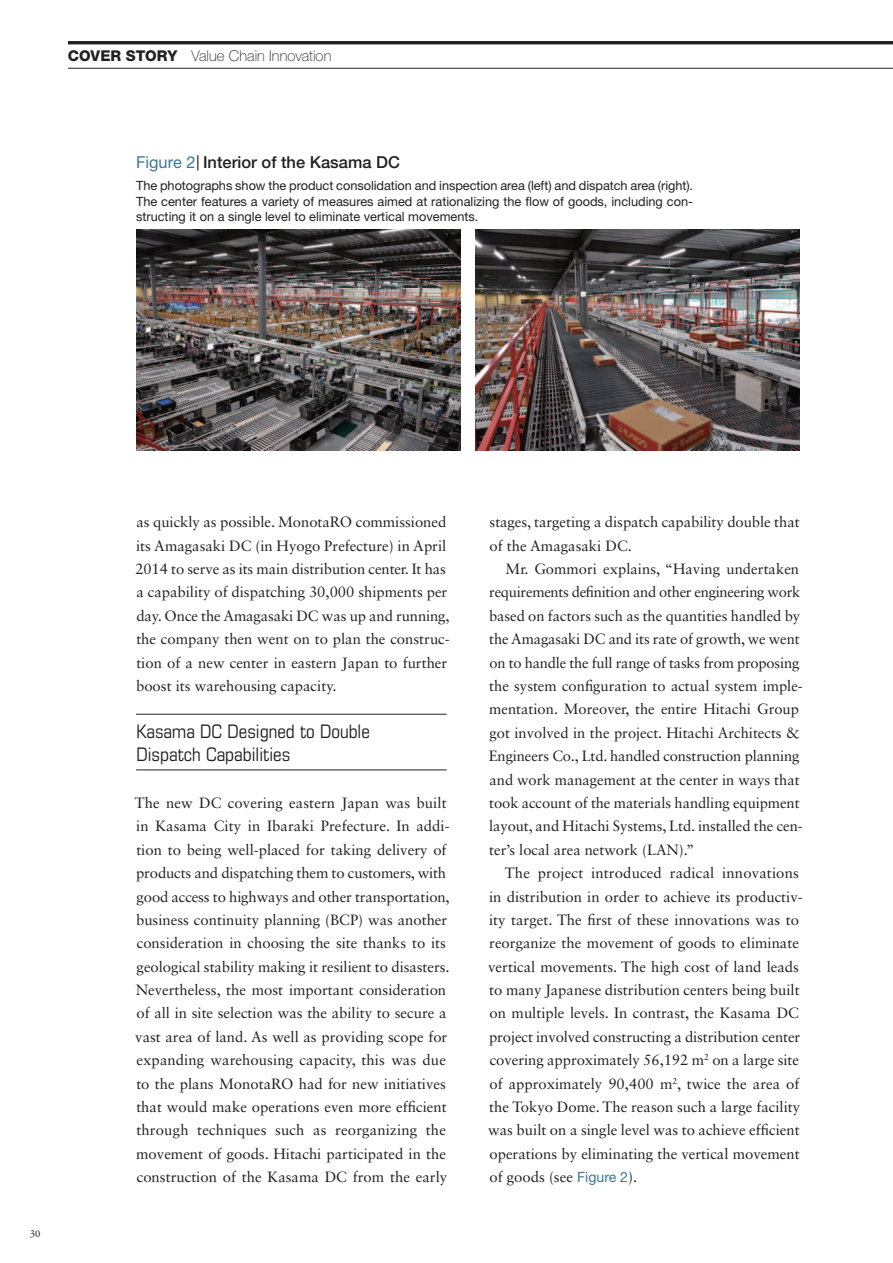
<style>
.page{position:relative;width:893px;height:1263px;background:#fff}
.page>*{position:absolute;margin:0;border:0;box-sizing:border-box;transform-origin:0 0}
.t1{font:condensed 18.6px/23.4px "Eurostile LT Std";color:#231f20}
.t2{font:500 16.5px "Helvetica Neue LT Std";color:#231f20}
.t3{font:14.85px/23.4px "Sabon LT Std";color:#231f20}
.t4{font:100 14.85px "Helvetica Neue LT Std";letter-spacing:.005em;color:#231f20}
.t5{font:12.75px/15.5px "Helvetica Neue LT Std";color:#231f20;text-align:justify}
.t6{font:10.65px "Adobe Garamond Pro";color:#231f20}
.s1{font-weight:800}
.s2{font-weight:400;color:#3f7695}
.s3{color:#fff}
.s4{font-family:"Helvetica Neue LT Std";font-size:14.1px;color:#3f7695}
</style>
<div class="page">
<hr style="left:68px;top:41px;width:825px;height:3px;background:#231f20">
<hr style="left:68px;top:68px;width:825px;height:1px;background:#231f20">
<hr style="left:136px;top:714px;width:310px;height:1px;background:#231f20">
<hr style="left:136px;top:770px;width:310px;height:1px;background:#231f20">
<svg style="left:198px;top:155px;width:1px;height:16px"></svg>
<img style="left:136px;top:230px;width:324px;height:220px">
<img style="left:475px;top:230px;width:324px;height:220px">
<p class="t4" style="left:68px;top:47px;width:265px"><span class="s1">COVER STORY</span> Value Chain Innovation</p>
<p class="t2" style="left:136px;top:157px;width:265px"><span class="s2">Figure 2</span> Interior of the Kasama DC</p>
<p class="t5" style="left:136px;top:179px;width:559px">The photographs show the product consolidation and inspection area (left) and dispatch area (right).<br>The center features a variety of measures aimed at rationalizing the flow of goods, including con&shy;structing it on a single level to eliminate vertical movements.</p>
<p class="t6" style="left:30px;top:1227px;width:15px">30<span class="s3">.</span></p>
<p class="t3" style="left:135px;top:512px;width:316px">as quickly as possible. MonotaRO commissioned its Amagasaki DC (in Hyogo Prefecture) in April 2014 to serve as its main distribution center. It has a capability of dispatching 30,000 shipments per day. Once the Amagasaki DC was up and running, the company then went on to plan the construc&shy;tion of a new center in eastern Japan to further boost its warehousing capacity.</p>
<p class="t1" style="left:136px;top:721px;width:235px">Kasama DC Designed to Double<br>Dispatch Capabilities</p>
<p class="t3" style="left:135px;top:792px;width:316px">The new DC covering eastern Japan was built in Kasama City in Ibaraki Prefecture. In addi&shy;tion to being well-placed for taking delivery of products and dispatching them to customers, with good access to highways and other transportation, business continuity planning (BCP) was another consideration in choosing the site thanks to its geological stability making it resilient to disasters.<br>Nevertheless, the most important consideration of all in site selection was the ability to secure a vast area of land. As well as providing scope for expanding warehousing capacity, this was due to the plans MonotaRO had for new initiatives that would make operations even more efficient through techniques such as reorganizing the movement of goods. Hitachi participated in the construction of the Kasama DC from the early</p>
<p class="t3" style="left:489px;top:512px;width:312px">stages, targeting a dispatch capability double that of the Amagasaki DC.</p>
<p class="t3" style="left:489px;top:559px;width:316px;text-indent:17px">Mr. Gommori explains, “Having undertaken requirements definition and other engineering work based on factors such as the quantities handled by the Amagasaki DC and its rate of growth, we went on to handle the full range of tasks from proposing the system configuration to actual system imple&shy;mentation. Moreover, the entire Hitachi Group got involved in the project. Hitachi Architects &amp; Engineers Co., Ltd. handled construction planning and work management at the center in ways that took account of the materials handling equipment layout, and Hitachi Systems, Ltd. installed the cen&shy;ter’s local area network (LAN).”</p>
<p class="t3" style="left:488px;top:863px;width:316px;text-indent:17px">The project introduced radical innovations in distribution in order to achieve its productiv&shy;ity target. The first of these innovations was to reorganize the movement of goods to eliminate vertical movements. The high cost of land leads to many Japanese distribution centers being built on multiple levels. In contrast, the Kasama DC project involved constructing a distribution center covering approximately 56,192 m<sup>2</sup> on a large site of approximately 90,400 m<sup>2</sup>, twice the area of the Tokyo Dome. The reason such a large facility was built on a single level was to achieve efficient operations by eliminating the vertical movement of goods (see <span class="s4">Figure 2</span>).</p>
</div>
